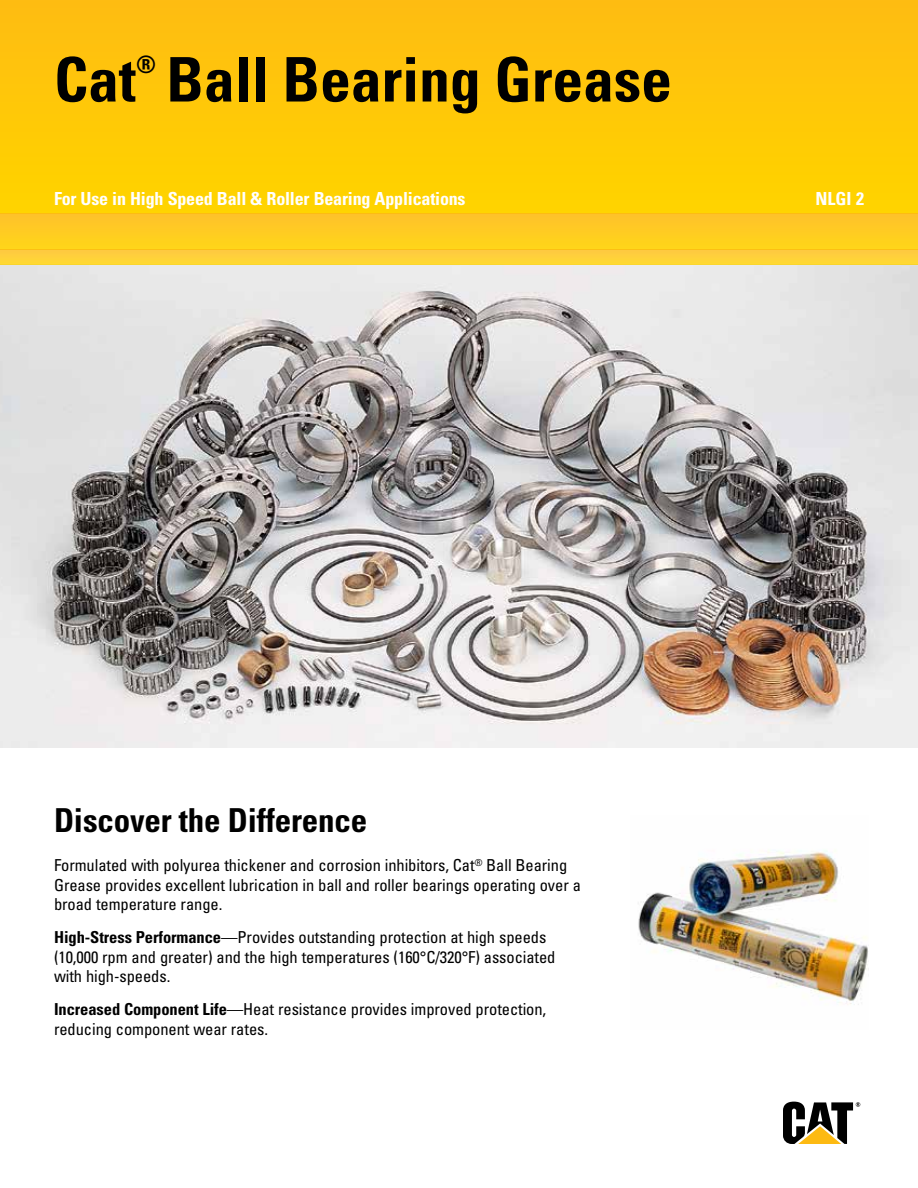
<style>
.page{position:relative;width:918px;height:1188px;background:#fff}
.page>*{position:absolute;margin:0;border:0;box-sizing:border-box;transform-origin:0 0}
.t1{font:700 condensed 61.5px "Univers";color:#000}
.t2{font:700 condensed 33px "Univers";letter-spacing:-.005em;color:#000}
.t3{font:700 condensed 24px "Univers";color:#000}
.t4{font:700 condensed 18px "Univers";letter-spacing:-.01em;color:#fff}
.t5{font:condensed 16.5px/19.5px "Univers";letter-spacing:-.005em;color:#000}
.s1{font-weight:700}
</style>
<div class="page">
<img style="left:0;top:265px;width:918px;height:482px">
<div style="left:0;top:0;width:918px;height:214px;background:#ffc808"></div>
<svg style="left:783px;top:1102px;width:77px;height:42px"></svg>
<div style="left:0;top:214px;width:918px;height:35px;background:#ffcb22"></div>
<div style="left:0;top:249px;width:918px;height:16px;background:#ffd03b"></div>
<img style="left:638px;top:850px;width:231px;height:155px">
<h1 class="t1" style="left:54px;top:42px;width:84px">Cat</h1>
<h3 class="t3" style="left:136px;top:50px;width:21px">®</h3>
<h1 class="t1" style="left:166px;top:42px;width:507px">Ball Bearing Grease</h1>
<p class="t4" style="left:54px;top:188px;width:413px">For Use in High Speed Ball &amp; Roller Bearing Applications</p>
<p class="t4" style="left:816px;top:188px;width:50px">NLGI 2</p>
<h2 class="t2" style="left:54px;top:800px;width:315px">Discover the Difference</h2>
<p class="t5" style="left:54px;top:855px;width:528px">Formulated with polyurea thickener and corrosion inhibitors, Cat<sup>®</sup> Ball Bearing<br>Grease provides excellent lubrication in ball and roller bearings operating over a broad temperature range.</p>
<p class="t5" style="left:54px;top:927px;width:503px"><span class="s1">High-Stress Performance</span>—Provides outstanding protection at high speeds (10,000 rpm and greater) and the high temperatures (160°C/320°F) associated with high-speeds.</p>
<p class="t5" style="left:54px;top:999px;width:494px"><span class="s1">Increased Component Life</span>—Heat resistance provides improved protection, reducing component wear rates.</p>
</div>
